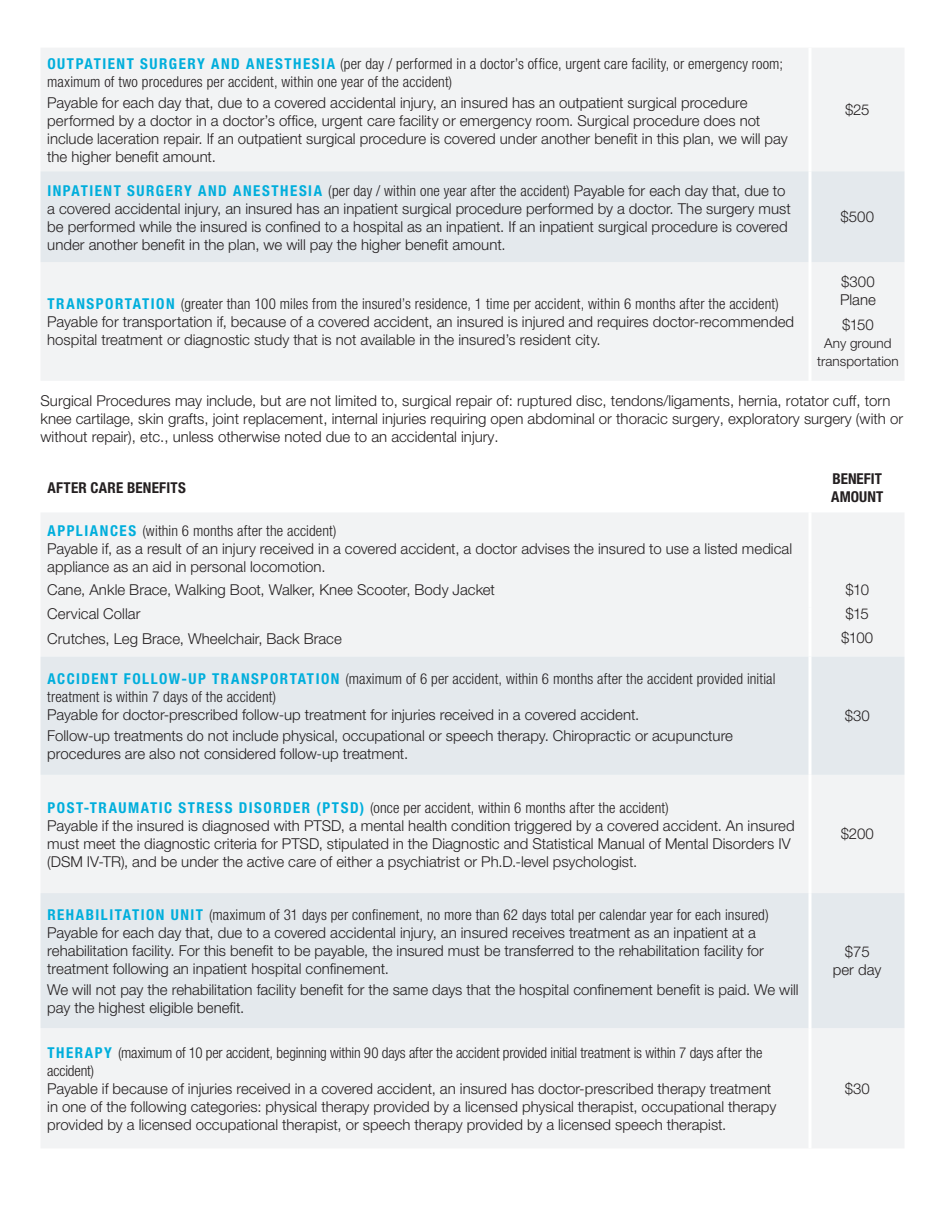
<style>
.page{position:relative;width:945px;height:1215px;background:#fff}
.page>*{position:absolute;margin:0;border:0;box-sizing:border-box;transform-origin:0 0}
.t1{font:300 15px/18px "Helvetica Neue CELT";color:#231f20}
.t2{font:300 condensed 15px/18px "Helvetica Neue LTCE";letter-spacing:.01em;color:#231f20}
.t3{font:300 condensed 15px/18px "Helvetica Neue LTCE";letter-spacing:-.01em;color:#231f20}
.t4{font:700 condensed 15px/18px "Helvetica Neue LTCE";letter-spacing:.015em;color:#231f20}
.t5{font:300 13.5px/18px "Helvetica Neue CELT";letter-spacing:.005em;color:#231f20;text-align:center}
.s1{font-weight:700;color:#00aedc}
.s2{font-family:"Helvetica Neue CELT";font-stretch:normal}
</style>
<div class="page">
<div style="left:41px;top:48px;width:863px;height:333px;background:#f2f3f4"></div>
<div style="left:40px;top:171px;width:864px;height:91px;background:#e4e9ed"></div>
<hr style="left:808px;top:48px;width:4px;height:123px;background:#fff">
<hr style="left:808px;top:171px;width:4px;height:91px;background:#f6f8f8">
<hr style="left:808px;top:262px;width:4px;height:119px;background:#fff">
<div style="left:41px;top:513px;width:863px;height:635px;background:#f2f3f4"></div>
<svg style="left:40px;top:657px;width:864px;height:371px;fill:#e4e9ed"></svg>
<hr style="left:808px;top:512px;width:4px;height:71px;background:#fff">
<hr style="left:808px;top:583px;width:4px;height:25px;background:#fff">
<hr style="left:808px;top:607px;width:4px;height:25px;background:#fff">
<hr style="left:808px;top:632px;width:4px;height:25px;background:#fff">
<hr style="left:808px;top:657px;width:4px;height:118px;background:#f6f8f9">
<hr style="left:808px;top:775px;width:4px;height:118px;background:#fff">
<hr style="left:808px;top:893px;width:4px;height:135px;background:#f6f8f9">
<hr style="left:808px;top:1028px;width:4px;height:120px;background:#fff">
<p class="t2" style="left:47px;top:54px;width:737px"><span class="s1">OUTPATIENT SURGERY AND ANESTHESIA</span> (per day / performed in a doctor’s office, urgent care facility, or emergency room; maximum of two procedures per accident, within one year of the accident)</p>
<p class="t1" style="left:47px;top:94px;width:742px">Payable for each day that, due to a covered accidental injury, an insured has an outpatient surgical procedure performed by a doctor in a doctor’s office, urgent care facility or emergency room. Surgical procedure does not include laceration repair. If an outpatient surgical procedure is covered under another benefit in this plan, we will pay the higher benefit amount.</p>
<p class="t1" style="left:845px;top:100px;width:26px">$25</p>
<p class="t2" style="left:47px;top:181px;width:740px"><span class="s1">INPATIENT SURGERY AND ANESTHESIA</span> (per day / within one year after the accident) <span class="s2">Payable for each day that, due to</span></p>
<p class="t1" style="left:47px;top:199px;width:745px">a covered accidental injury, an insured has an inpatient surgical procedure performed by a doctor. The surgery must be performed while the insured is confined to a hospital as an inpatient. If an inpatient surgical procedure is covered under another benefit in the plan, we will pay the higher benefit amount.</p>
<p class="t1" style="left:840px;top:208px;width:35px">$500</p>
<p class="t1" style="left:840px;top:273px;width:37px">$300<br>Plane</p>
<p class="t1" style="left:842px;top:316px;width:33px">$150</p>
<p class="t5" style="left:817px;top:334px;width:83px">Any ground transportation</p>
<p class="t1" style="left:40px;top:392px;width:864px">Surgical Procedures may include, but are not limited to, surgical repair of: ruptured disc, tendons/ligaments, hernia, rotator cuff, torn knee cartilage, skin grafts, joint replacement, internal injuries requiring open abdominal or thoracic surgery, exploratory surgery (with or without repair), etc., unless otherwise noted due to an accidental injury.</p>
<p class="t4" style="left:47px;top:479px;width:140px">AFTER CARE BENEFITS</p>
<p class="t4" style="left:831px;top:470px;width:54px">BENEFIT<br>AMOUNT</p>
<p class="t2" style="left:47px;top:521px;width:291px"><span class="s1">APPLIANCES</span> (within 6 months after the accident)</p>
<p class="t1" style="left:47px;top:539px;width:746px">Payable if, as a result of an injury received in a covered accident, a doctor advises the insured to use a listed medical appliance as an aid in personal locomotion.</p>
<p class="t1" style="left:47px;top:581px;width:449px">Cane, Ankle Brace, Walking Boot, Walker, Knee Scooter, Body Jacket</p>
<p class="t1" style="left:845px;top:581px;width:25px">$10</p>
<p class="t1" style="left:47px;top:605px;width:95px">Cervical Collar</p>
<p class="t1" style="left:846px;top:605px;width:25px">$15</p>
<p class="t1" style="left:47px;top:630px;width:296px">Crutches, Leg Brace, Wheelchair, Back Brace</p>
<p class="t1" style="left:841px;top:628px;width:34px">$100</p>
<p class="t2" style="left:47px;top:670px;width:730px"><span class="s1">ACCIDENT FOLLOW-UP TRANSPORTATION</span> (maximum of 6 per accident, within 6 months after the accident provided initial treatment is within 7 days of the accident)</p>
<p class="t1" style="left:47px;top:704px;width:687px;line-height:21.3px">Payable for doctor-prescribed follow-up treatment for injuries received in a covered accident.<br>Follow-up treatments do not include physical, occupational or speech therapy. Chiropractic or acupuncture</p>
<p class="t1" style="left:47px;top:745px;width:362px">procedures are also not considered follow-up treatment.</p>
<p class="t2" style="left:47px;top:295px;width:733px"><span class="s1">TRANSPORTATION</span> (greater than 100 miles from the insured’s residence, 1 time per accident, within 6 months after the accident)</p>
<p class="t1" style="left:47px;top:313px;width:748px">Payable for transportation if, because of a covered accident, an insured is injured and requires doctor-recommended hospital treatment or diagnostic study that is not available in the insured’s resident city.</p>
<p class="t1" style="left:845px;top:707px;width:27px">$30</p>
<p class="t2" style="left:47px;top:799px;width:623px"><span class="s1">POST-TRAUMATIC STRESS DISORDER (PTSD)</span> (once per accident, within 6 months after the accident)</p>
<p class="t1" style="left:47px;top:817px;width:749px">Payable if the insured is diagnosed with PTSD, a mental health condition triggered by a covered accident. An insured must meet the diagnostic criteria for PTSD, stipulated in the Diagnostic and Statistical Manual of Mental Disorders IV (DSM IV-TR), and be under the active care of either a psychiatrist or Ph.D.-level psychologist.</p>
<p class="t1" style="left:841px;top:825px;width:35px">$200</p>
<p class="t2" style="left:47px;top:906px;width:723px"><span class="s1">REHABILITATION UNIT</span> (maximum of 31 days per confinement, no more than 62 days total per calendar year for each insured)</p>
<p class="t1" style="left:47px;top:924px;width:718px">Payable for each day that, due to a covered accidental injury, an insured receives treatment as an inpatient at a rehabilitation facility. For this benefit to be payable, the insured must be transferred to the rehabilitation facility for treatment following an inpatient hospital confinement.</p>
<p class="t1" style="left:47px;top:981px;width:753px">We will not pay the rehabilitation facility benefit for the same days that the hospital confinement benefit is paid. We will pay the highest eligible benefit.</p>
<p class="t1" style="left:833px;top:943px;width:50px;text-align:center">$75 per day</p>
<p class="t3" style="left:47px;top:1044px;width:717px"><span class="s1">THERAPY</span> (maximum of 10 per accident, beginning within 90 days after the accident provided initial treatment is within 7 days after the accident)</p>
<p class="t1" style="left:47px;top:1080px;width:731px">Payable if because of injuries received in a covered accident, an insured has doctor-prescribed therapy treatment in one of the following categories: physical therapy provided by a licensed physical therapist, occupational therapy provided by a licensed occupational therapist, or speech therapy provided by a licensed speech therapist.</p>
<p class="t1" style="left:845px;top:1079px;width:27px">$30</p>
</div>
